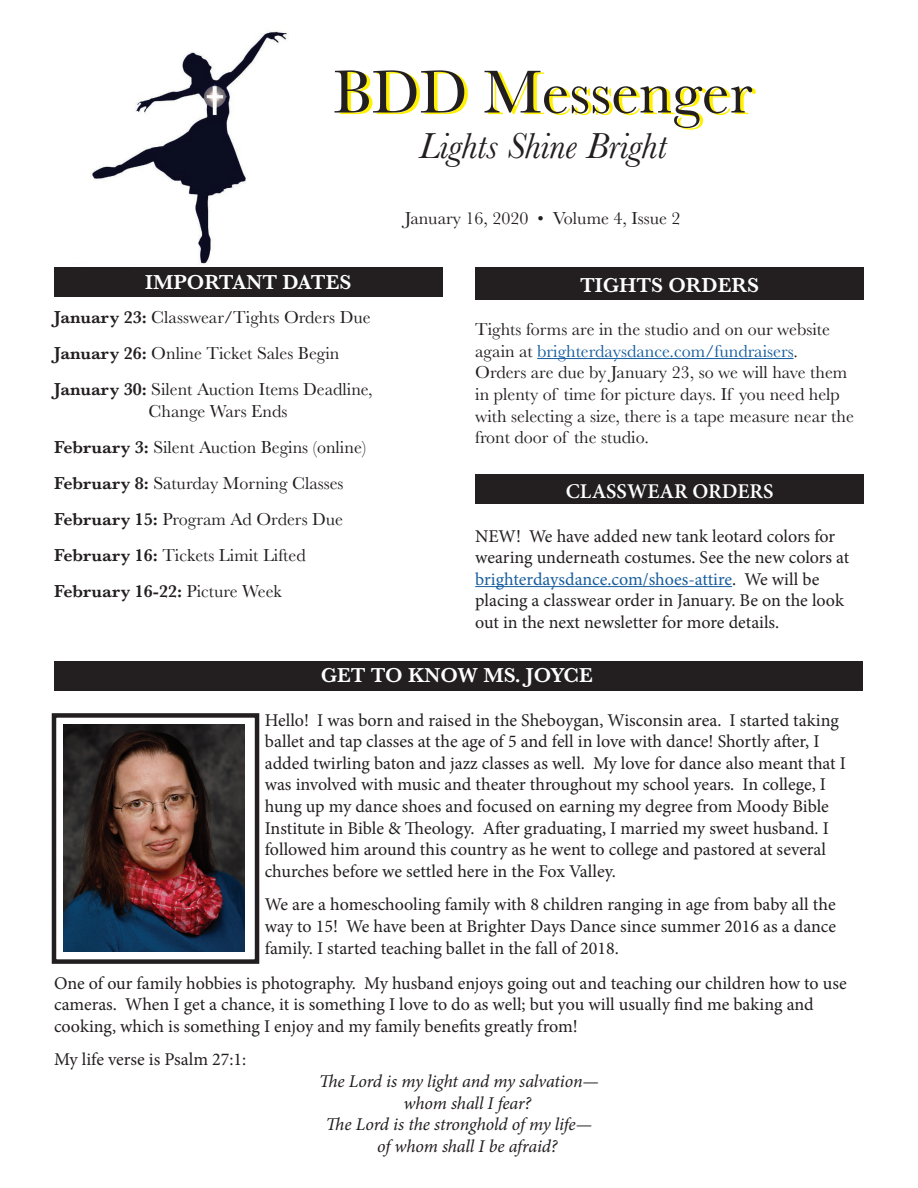
<style>
.page{position:relative;width:918px;height:1188px;background:#fff}
.page>*{position:absolute;margin:0;border:0;box-sizing:border-box;transform-origin:0 0}
.t1{font:63px "Baskerville";color:#fff101}
.t2{font:italic 37.5px "Baskerville";color:#231f20}
.t3{font:600 21px "Baskerville";color:#fff}
.t4{font:600 21px "Minion Pro";color:#fff}
.t5{font:18px/21.6px "Minion Pro";letter-spacing:-.005em;color:#231f20}
.t6{font:18px/36px "Baskerville";color:#231f20}
.t7{font:italic 18px "Minion Pro";letter-spacing:-.01em;color:#231f20}
.s1{font-weight:600}
.s2{color:#175d9e}
</style>
<div class="page">
<div style="left:475px;top:475px;width:389px;height:29px;background:#231f20"></div>
<div style="left:475px;top:267px;width:389px;height:32px;background:#231f20"></div>
<div style="left:54px;top:267px;width:389px;height:29px;background:#231f20"></div>
<img style="left:90px;top:30px;width:198px;height:235px">
<hr style="left:537px;top:358px;width:257px;height:1px;background:#175d9e">
<hr style="left:475px;top:586px;width:257px;height:1px;background:#175d9e">
<img style="left:63px;top:725px;width:182px;height:226px">
<div style="left:52px;top:713px;width:207px;height:251px;border:4px solid #231f20"></div>
<div style="left:54px;top:661px;width:809px;height:30px;background:#231f20"></div>
<h1 class="t1" style="left:337px;top:54px;width:421px">BDD Messenger</h1>
<h2 class="t2" style="left:419px;top:120px;width:249px">Lights Shine Bright</h2>
<p class="t3" style="left:145px;top:268px;width:208px">IMPORTANT DATES</p>
<p class="t6" style="left:54px;top:299px;width:320px"><span class="s1">January 23:</span> Classwear/Tights Orders Due<br><span class="s1">January 26:</span> Online Ticket Sales Begin<br><span class="s1">January 30:</span> Silent Auction Items Deadline,</p>
<p class="t6" style="left:54px;top:393px;width:314px;text-indent:94px">Change Wars Ends<br><span class="s1">February 3:</span> Silent Auction Begins (online)<br><span class="s1">February 8:</span> Saturday Morning Classes<br><span class="s1">February 15:</span> Program Ad Orders Due<br><span class="s1">February 16:</span> Tickets Limit Lifted<br><span class="s1">February 16-22:</span> Picture Week</p>
<p class="t6" style="left:405px;top:201px;width:277px">January 16, 2020 • Volume 4, Issue 2</p>
<p class="t3" style="left:580px;top:270px;width:180px">TIGHTS ORDERS</p>
<p class="t6" style="left:475px;top:319px;width:380px;line-height:21.6px">Tights forms are in the studio and on our website again at <span class="s2">brighterdaysdance.com/fundraisers</span>.<br>Orders are due by January 23, so we will have them in plenty of time for picture days. If you need help with selecting a size, there is a tape measure near the front door of the studio.</p>
<p class="t4" style="left:566px;top:477px;width:209px">CLASSWEAR ORDERS</p>
<p class="t5" style="left:475px;top:525px;width:376px">NEW! We have added new tank leotard colors for wearing underneath costumes. See the new colors at <span class="s2">brighterdaysdance.com/shoes-attire</span>. We will be placing a classwear order in January. Be on the look out in the next newsletter for more details.</p>
<p class="t3" style="left:321px;top:660px;width:274px">GET TO KNOW MS. JOYCE</p>
<p class="t5" style="left:265px;top:709px;width:583px">Hello! I was born and raised in the Sheboygan, Wisconsin area. I started taking ballet and tap classes at the age of 5 and fell in love with dance! Shortly after, I added twirling baton and jazz classes as well. My love for dance also meant that I was involved with music and theater throughout my school years. In college, I hung up my dance shoes and focused on earning my degree from Moody Bible Institute in Bible &amp; Theology. After graduating, I married my sweet husband. I followed him around this country as he went to college and pastored at several churches before we settled here in the Fox Valley.</p>
<p class="t5" style="left:265px;top:894px;width:573px;text-align:justify">We are a homeschooling family with 8 children ranging in age from baby all the way to 15! We have been at Brighter Days Dance since summer 2016 as a dance family. I started teaching ballet in the fall of 2018.</p>
<p class="t5" style="left:54px;top:972px;width:794px">One of our family hobbies is photography. My husband enjoys going out and teaching our children how to use cameras. When I get a chance, it is something I love to do as well; but you will usually find me baking and cooking, which is something I enjoy and my family benefits greatly from!</p>
<p class="t5" style="left:54px;top:1049px;width:194px">My life verse is Psalm 27:1:</p>
<p class="t7" style="left:319px;top:1069px;width:281px">The Lord is my light and my salvation—</p>
<p class="t7" style="left:403px;top:1091px;width:129px">whom shall I fear?</p>
<p class="t7" style="left:326px;top:1112px;width:268px">The Lord is the stronghold of my life—</p>
<p class="t7" style="left:377px;top:1134px;width:182px">of whom shall I be afraid?</p>
</div>
